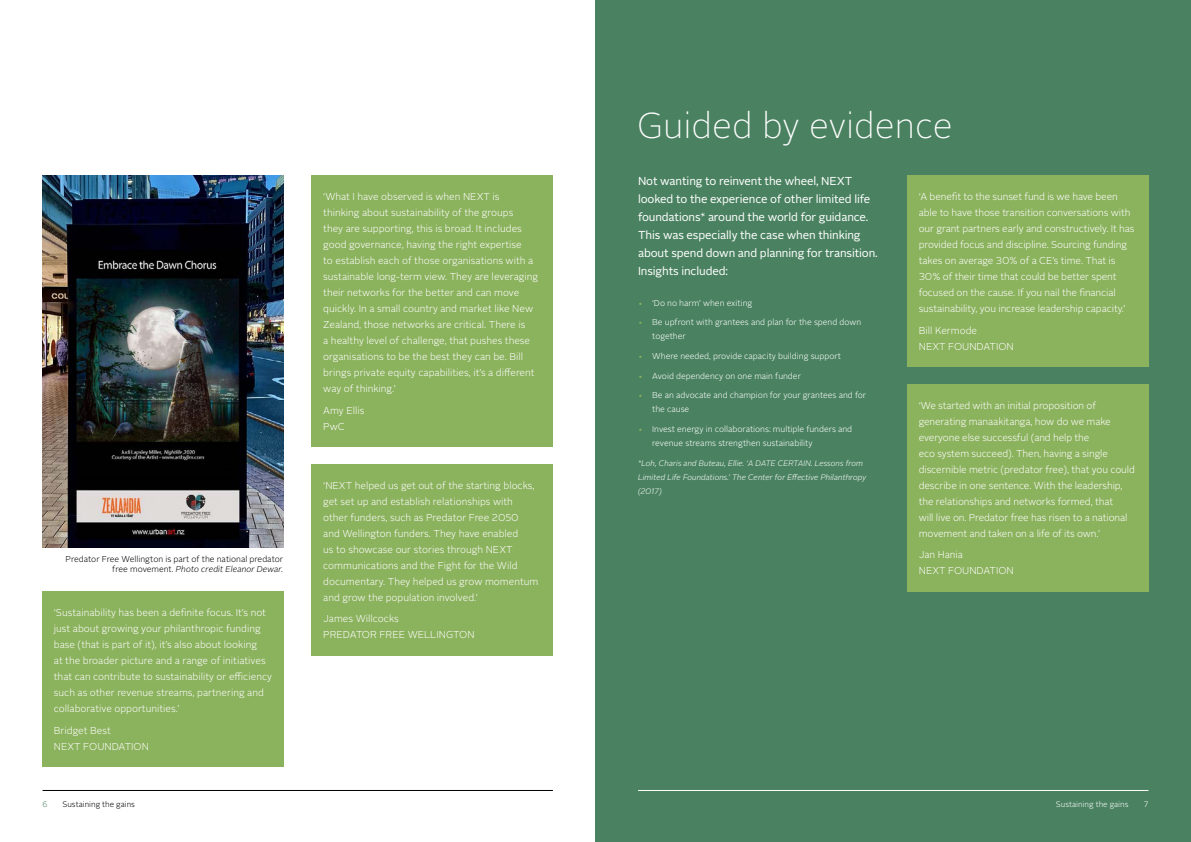
<style>
.page{position:relative;width:1191px;height:842px;background:#fff}
.page>*{position:absolute;margin:0;border:0;box-sizing:border-box;transform-origin:0 0}
.t1{font:100 36px "Alright Sans";color:#fff}
.t2{font:11.5px/18px "Alright Sans";letter-spacing:-.01em;color:#fff}
.t3{font:300 10px/16px "Alright Sans";color:#fff}
.t4{font:300 8.5px/14px "Alright Sans";color:#fff}
.t5{font:300 8.5px/10px "Alright Sans";color:#000;text-align:right}
.t6{font:italic 300 8px/14px "Alright Sans";color:#fff}
.t7{font:300 8px "Alright Sans";color:#fff}
.t8{font:300 8px "Alright Sans";color:#000}
.t9{font:300 8px "Alright Sans";color:#4a8261}
.s1{font-style:italic}
.s2{color:#8bb25d}
</style>
<div class="page">
<hr style="left:43px;top:790px;width:510px;height:1px;background:#000">
<div style="left:595px;top:0;width:596px;height:842px;background:#4a8261"></div>
<div style="left:907px;top:176px;width:241px;height:191px;background:#8bb25d"></div>
<div style="left:907px;top:384px;width:241px;height:207px;background:#8bb25d"></div>
<div style="left:312px;top:464px;width:241px;height:191px;background:#8bb25d"></div>
<div style="left:312px;top:176px;width:241px;height:271px;background:#8bb25d"></div>
<div style="left:43px;top:591px;width:240px;height:176px;background:#8bb25d"></div>
<img style="left:43px;top:176px;width:240px;height:371px">
<hr style="left:638px;top:790px;width:510px;height:1px;background:#fff">
<p class="t5" style="left:66px;top:554px;width:219px">Predator Free Wellington is part of the national predator free movement. <span class="s1">Photo credit Eleanor Dewar.</span></p>
<p class="t3" style="left:54px;top:605px;width:220px">‘Sustainability has been a definite focus. It’s not just about growing your philanthropic funding base (that is part of it), it’s also about looking<br>at the broader picture and a range of initiatives that can contribute to sustainability or efficiency such as other revenue streams, partnering and collaborative opportunities.’</p>
<p class="t3" style="left:54px;top:722px;width:97px">Bridget Best<br>NEXT FOUNDATION</p>
<p class="t9" style="left:43px;top:799px;width:7px">6</p>
<p class="t8" style="left:63px;top:799px;width:74px">Sustaining the gains</p>
<p class="t3" style="left:323px;top:189px;width:216px">‘What I have observed is when NEXT is thinking about sustainability of the groups<br>they are supporting, this is broad. It includes good governance, having the right expertise<br>to establish each of those organisations with a sustainable long-term view. They are leveraging their networks for the better and can move quickly. In a small country and market like New Zealand, those networks are critical. There is<br>a healthy level of challenge, that pushes these organisations to be the best they can be. Bill brings private equity capabilities, it’s a different way of thinking.’</p>
<p class="t3" style="left:323px;top:403px;width:43px">Amy Ellis<br>PwC</p>
<p class="t3" style="left:323px;top:477px;width:217px">‘NEXT helped us get out of the starting blocks, get set up and establish relationships with other funders, such as Predator Free 2050<br>and Wellington funders. They have enabled<br>us to showcase our stories through NEXT communications and the Fight for the Wild documentary. They helped us grow momentum and grow the population involved.’</p>
<p class="t3" style="left:323px;top:611px;width:153px">James Willcocks<br>PREDATOR FREE WELLINGTON</p>
<h1 class="t1" style="left:637px;top:102px;width:317px">Guided by evidence</h1>
<p class="t2" style="left:638px;top:172px;width:241px">Not wanting to reinvent the wheel, NEXT looked to the experience of other limited life foundations* around the world for guidance.<br>This was especially the case when thinking about spend down and planning for transition.<br>Insights included:</p>
<p class="t4" style="left:638px;top:296px;width:116px"><span class="s2">•</span> ‘Do no harm’ when exiting</p>
<p class="t4" style="left:652px;top:315px;width:210px;text-indent:-14px"><span class="s2">•</span> Be upfront with grantees and plan for the spend down together</p>
<p class="t4" style="left:638px;top:349px;width:204px"><span class="s2">•</span> Where needed, provide capacity building support</p>
<p class="t4" style="left:638px;top:369px;width:164px"><span class="s2">•</span> Avoid dependency on one main funder</p>
<p class="t4" style="left:652px;top:388px;width:216px;text-indent:-14px"><span class="s2">•</span> Be an advocate and champion for your grantees and for the cause</p>
<p class="t4" style="left:652px;top:422px;width:202px;text-indent:-14px"><span class="s2">•</span> Invest energy in collaborations: multiple funders and revenue streams strengthen sustainability</p>
<p class="t6" style="left:638px;top:456px;width:230px">*Loh, Charis and Buteau, Ellie. ‘A DATE CERTAIN. Lessons from<br>Limited Life Foundations.’ The Center for Effective Philanthropy (2017)</p>
<p class="t3" style="left:918px;top:189px;width:217px">‘A benefit to the sunset fund is we have been able to have those transition conversations with our grant partners early and constructively. It has provided focus and discipline. Sourcing funding takes on average 30% of a CE’s time. That is 30% of their time that could be better spent focused on the cause. If you nail the financial sustainability, you increase leadership capacity.’</p>
<p class="t3" style="left:918px;top:323px;width:97px">Bill Kermode<br>NEXT FOUNDATION</p>
<p class="t3" style="left:918px;top:397px;width:218px">‘We started with an initial proposition of generating manaakitanga, how do we make everyone else successful (and help the<br>eco system succeed). Then, having a single discernible metric (predator free), that you could describe in one sentence. With the leadership, the relationships and networks formed, that<br>will live on. Predator free has risen to a national movement and taken on a life of its own.’</p>
<p class="t3" style="left:918px;top:547px;width:97px">Jan Hania<br>NEXT FOUNDATION</p>
<p class="t7" style="left:1056px;top:799px;width:74px">Sustaining the gains</p>
<p class="t7" style="left:1143px;top:799px;width:6px">7</p>
</div>
